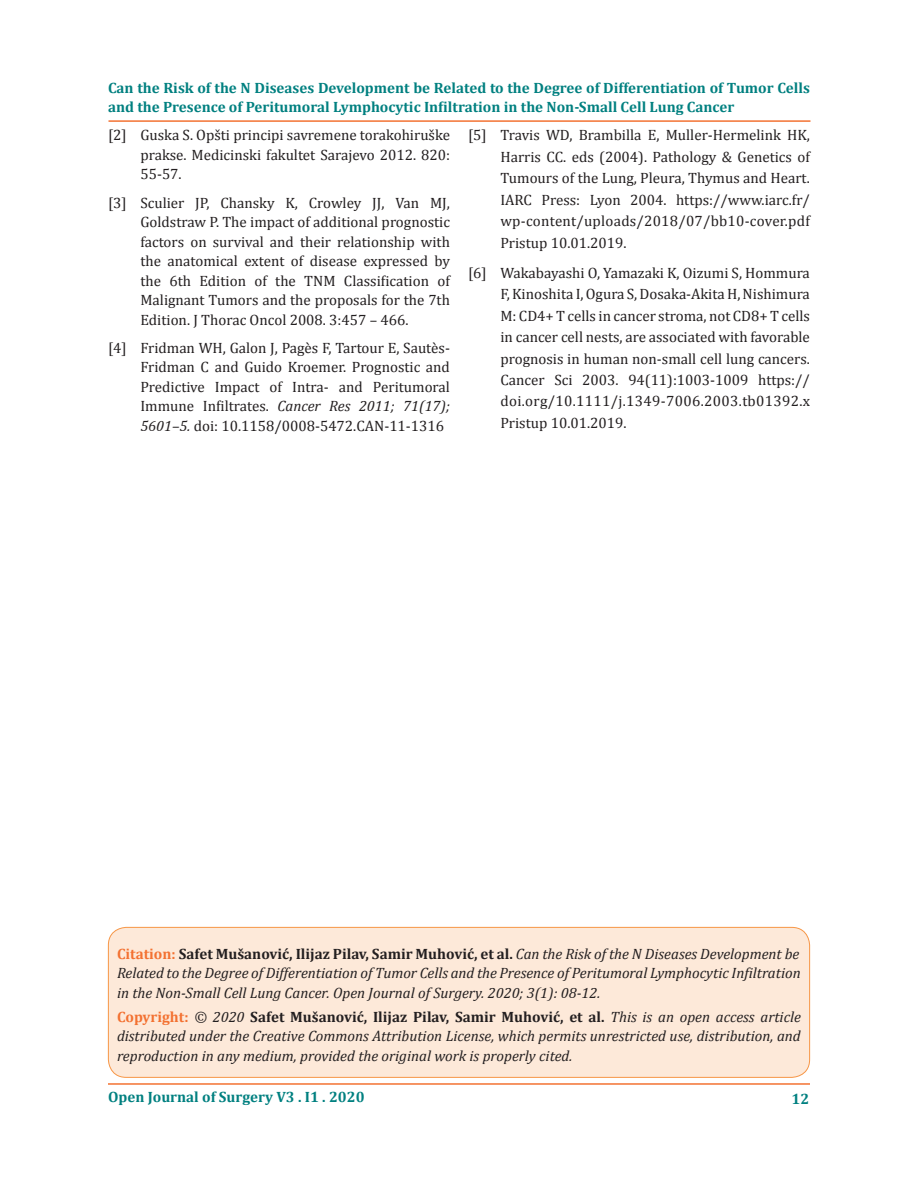
<style>
.page{position:relative;width:918px;height:1188px;background:#fff}
.page>*{position:absolute;margin:0;border:0;box-sizing:border-box;transform-origin:0 0}
.List_Paragraph{font:15px/19.5px "Cambria";color:#231f20;text-align:justify}
.t1{font:italic 15px/19.5px "Cambria";color:#231f20;text-align:justify}
.t2{font:700 15px/19.5px "Cambria";color:#008080}
.s1{font-style:italic}
.s2{font-weight:700;font-style:normal;color:#f37131}
.s3{font-weight:700;font-style:normal}
</style>
<div class="page">
<hr style="left:108px;top:1083px;width:702px;height:2px;background:#f37232">
<hr style="left:108px;top:120px;width:702px;height:2px;background:#f37232">
<div style="left:108px;top:927px;width:702px;height:150px;background:#fde9d9;border-radius:18px"></div>
<div style="left:108px;top:927px;width:702px;height:151px;border:1px solid #f79646;border-radius:18px"></div>
<p class="t2" style="left:108px;top:77px;width:704px">Can the Risk of the N Diseases Development be Related to the Degree of Differentiation of Tumor Cells and the Presence of Peritumoral Lymphocytic Infiltration in the Non-Small Cell Lung Cancer</p>
<p class="List_Paragraph" style="left:140px;top:126px;width:311px;text-indent:-32px">[2] Guska S. Opšti principi savremene torakohiruške prakse. Medicinski fakultet Sarajevo 2012. 820:<br>55-57.</p>
<p class="List_Paragraph" style="left:140px;top:193px;width:311px;text-indent:-32px">[3] Sculier JP, Chansky K, Crowley JJ, Van MJ, Goldstraw P. The impact of additional prognostic factors on survival and their relationship with the anatomical extent of disease expressed by the 6th Edition of the TNM Classification of Malignant Tumors and the proposals for the 7th Edition. J Thorac Oncol 2008. 3:457 – 466.</p>
<p class="List_Paragraph" style="left:140px;top:338px;width:311px;text-indent:-32px">[4] Fridman WH, Galon J, Pagès F, Tartour E, Sautès-Fridman C and Guido Kroemer. Prognostic and Predictive Impact of Intra- and Peritumoral Immune Infiltrates. <span class="s1">Cancer Res 2011; 71(17); 5601–5.</span> doi: 10.1158/0008-5472.CAN-11-1316</p>
<p class="List_Paragraph" style="left:500px;top:125px;width:311px;line-height:21.5px;text-indent:-32px">[5] Travis WD, Brambilla E, Muller-Hermelink HK, Harris CC. eds (2004). Pathology &amp; Genetics of Tumours of the Lung, Pleura, Thymus and Heart.<br>IARC Press: Lyon 2004. https://www.iarc.fr/ wp-content/uploads/2018/07/bb10-cover.pdf Pristup 10.01.2019.</p>
<p class="List_Paragraph" style="left:500px;top:262px;width:311px;line-height:21.5px;text-indent:-32px">[6] Wakabayashi O, Yamazaki K, Oizumi S, Hommura F, Kinoshita I, Ogura S, Dosaka-Akita H, Nishimura M: CD4+ T cells in cancer stroma, not CD8+ T cells in cancer cell nests, are associated with favorable prognosis in human non-small cell lung cancers.<br>Cancer Sci 2003. 94(11):1003-1009 https:// doi.org/10.1111/j.1349-7006.2003.tb01392.x Pristup 10.01.2019.</p>
<p class="t1" style="left:117px;top:943px;width:685px"><span class="s2">Citation:</span> <span class="s3">Safet Mušanović, Ilijaz Pilav, Samir Muhović, et al.</span> Can the Risk of the N Diseases Development be Related to the Degree of Differentiation of Tumor Cells and the Presence of Peritumoral Lymphocytic Infiltration in the Non-Small Cell Lung Cancer. Open Journal of Surgery. 2020; 3(1): 08-12.</p>
<p class="t1" style="left:117px;top:1006px;width:685px"><span class="s2">Copyright:</span> © 2020 <span class="s3">Safet Mušanović, Ilijaz Pilav, Samir Muhović, et al.</span> This is an open access article distributed under the Creative Commons Attribution License, which permits unrestricted use, distribution, and reproduction in any medium, provided the original work is properly cited.</p>
<p class="t2" style="left:108px;top:1087px;width:258px">Open Journal of Surgery V3 . I1 . 2020</p>
<p class="t2" style="left:791px;top:1089px;width:19px">12</p>
</div>
